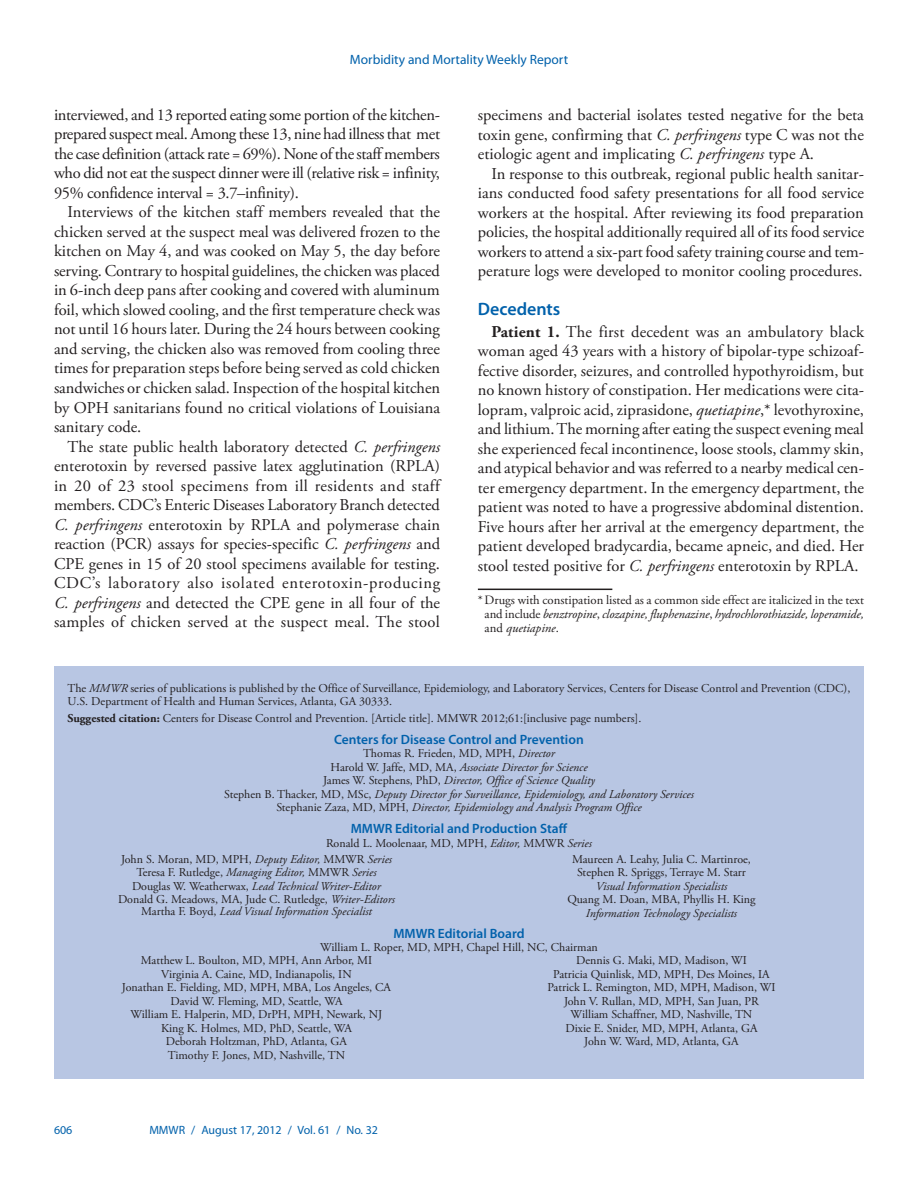
<style>
.page{position:relative;width:918px;height:1188px;background:#fff}
.page>*{position:absolute;margin:0;border:0;box-sizing:border-box;transform-origin:0 0}
.headline2{font:600 18px "Myriad Pro";color:#0161ab}
.body_copy{font:16.5px/19.5px "Adobe Garamond Pro";color:#231f20;text-align:justify}
.t1{font:600 13.5px "Myriad Pro";color:#0161ab}
.t2{font:13.5px "Myriad Pro";color:#0161ab}
.footnote_w_rule_text{font:12.75px/14.2px "Adobe Garamond Pro";color:#231f20;text-align:justify}
.t3{font:12px/13.5px "Adobe Garamond Pro";color:#231f20;text-align:center}
.t4{font:italic 12px/13.5px "Adobe Garamond Pro";color:#231f20;text-align:center}
.footer_left{font:12px "Myriad Pro";color:#0161ab}
.s1{font-style:italic}
.s2{font-weight:700}
.s3{font-style:normal}
</style>
<div class="page">
<div style="left:54px;top:666px;width:810px;height:413px;background:#b8c6e3"></div>
<hr style="left:478px;top:589px;width:134px;height:1px;background:#231f20">
<p class="t2" style="left:350px;top:51px;width:220px">Morbidity and Mortality Weekly Report</p>
<p class="body_copy" style="left:54px;top:106px;width:388px">interviewed, and 13 reported eating some portion of the kitchen&shy;prepared suspect meal. Among these 13, nine had illness that met the case definition (attack rate = 69%). None of the staff members who did not eat the suspect dinner were ill (relative risk = infinity, 95% confidence interval = 3.7–infinity).</p>
<p class="body_copy" style="left:54px;top:203px;width:388px;text-indent:13px">Interviews of the kitchen staff members revealed that the chicken served at the suspect meal was delivered frozen to the kitchen on May 4, and was cooked on May 5, the day before serving. Contrary to hospital guidelines, the chicken was placed in 6-inch deep pans after cooking and covered with aluminum foil, which slowed cooling, and the first temperature check was not until 16 hours later. During the 24 hours between cooking and serving, the chicken also was removed from cooling three times for preparation steps before being served as cold chicken sandwiches or chicken salad. Inspection of the hospital kitchen by OPH sanitarians found no critical violations of Louisiana sanitary code.</p>
<p class="body_copy" style="left:54px;top:437px;width:388px;text-indent:13px">The state public health laboratory detected <span class="s1">C. perfringens </span>enterotoxin by reversed passive latex agglutination (RPLA) in 20 of 23 stool specimens from ill residents and staff members. CDC’s Enteric Diseases Laboratory Branch detected <span class="s1">C. perfringens</span> enterotoxin by RPLA and polymerase chain reaction (PCR) assays for species-specific <span class="s1">C. perfringens</span> and CPE genes in 15 of 20 stool specimens available for testing.<br>CDC’s laboratory also isolated enterotoxin-producing <span class="s1">C. perfringens</span> and detected the CPE gene in all four of the samples of chicken served at the suspect meal. The stool</p>
<p class="body_copy" style="left:478px;top:106px;width:388px">specimens and bacterial isolates tested negative for the beta toxin gene, confirming that <span class="s1">C. perfringens</span> type C was not the etiologic agent and implicating <span class="s1">C. perfringens</span> type A.</p>
<p class="body_copy" style="left:478px;top:164px;width:388px;text-indent:13px">In response to this outbreak, regional public health sanitar&shy;ians conducted food safety presentations for all food service workers at the hospital. After reviewing its food preparation policies, the hospital additionally required all of its food service workers to attend a six-part food safety training course and tem&shy;perature logs were developed to monitor cooling procedures.</p>
<p class="headline2" style="left:478px;top:297px;width:84px">Decedents</p>
<p class="body_copy" style="left:478px;top:322px;width:388px;text-indent:13px"><span class="s2">Patient 1.</span> The first decedent was an ambulatory black woman aged 43 years with a history of bipolar-type schizoaf&shy;fective disorder, seizures, and controlled hypothyroidism, but no known history of constipation. Her medications were cita&shy;lopram, valproic acid, ziprasidone, <span class="s1">quetiapine</span>,* levothyroxine, and lithium. The morning after eating the suspect evening meal she experienced fecal incontinence, loose stools, clammy skin, and atypical behavior and was referred to a nearby medical cen&shy;ter emergency department. In the emergency department, the patient was noted to have a progressive abdominal distention.<br>Five hours after her arrival at the emergency department, the patient developed bradycardia, became apneic, and died. Her stool tested positive for <span class="s1">C. perfringens</span> enterotoxin by RPLA.</p>
<p class="footnote_w_rule_text" style="left:485px;top:593px;width:381px;text-indent:-7px">*Drugs with constipation listed as a common side effect are italicized in the text and include <span class="s1">benztropine</span>, <span class="s1">clozapine, fluphenazine</span>, <span class="s1">hydrochlorothiazide, loperamide, </span>and <span class="s1">quetiapine</span>.</p>
<p class="t3" style="left:68px;top:682px;width:784px;text-align:left">The <span class="s1">MMWR</span> series of publications is published by the Office of Surveillance, Epidemiology, and Laboratory Services, Centers for Disease Control and Prevention (CDC),<br>U.S. Department of Health and Human Services, Atlanta, GA 30333.</p>
<p class="t3" style="left:68px;top:712px;width:575px"><span class="s2">Suggested citation:</span> Centers for Disease Control and Prevention. [Article title]. MMWR 2012;61:[inclusive page numbers].</p>
<p class="t1" style="left:334px;top:731px;width:251px">Centers for Disease Control and Prevention</p>
<p class="t4" style="left:224px;top:747px;width:471px"><span class="s3">Thomas R. Frieden, MD, MPH,</span> Director<br><span class="s3">Harold W. Jaffe, MD, MA,</span> Associate Director for Science<br><span class="s3">James W. Stephens, PhD,</span> Director, Office of Science Quality<br><span class="s3">Stephen B. Thacker, MD, MSc,</span> Deputy Director for Surveillance, Epidemiology, and Laboratory Services <span class="s3">Stephanie Zaza, MD, MPH,</span> Director, Epidemiology and Analysis Program Office</p>
<p class="t1" style="left:351px;top:820px;width:218px">MMWR Editorial and Production Staff</p>
<p class="t3" style="left:121px;top:835px;width:472px;line-height:15.9px;text-align:left;text-indent:205px">Ronald L. Moolenaar, MD, MPH, <span class="s1">Editor,</span> MMWR <span class="s1">Series<br></span>John S. Moran, MD, MPH, <span class="s1">Deputy Editor,</span> MMWR <span class="s1">Series</span></p>
<p class="t3" style="left:118px;top:866px;width:278px">Teresa F. Rutledge, <span class="s1">Managing Editor,</span> MMWR <span class="s1">Series<br></span>Douglas W. Weatherwax, <span class="s1">Lead Technical Writer-Editor<br></span>Donald G. Meadows, MA, Jude C. Rutledge, <span class="s1">Writer-Editors</span></p>
<p class="t4" style="left:141px;top:905px;width:232px"><span class="s3">Martha F. Boyd,</span> Lead Visual Information Specialist</p>
<p class="t3" style="left:572px;top:852px;width:180px">Maureen A. Leahy, Julia C. Martinroe,<br>Stephen R. Spriggs, Terraye M. Starr</p>
<p class="t4" style="left:596px;top:879px;width:133px">Visual Information Specialists</p>
<p class="t3" style="left:567px;top:893px;width:190px">Quang M. Doan, MBA, Phyllis H. King</p>
<p class="t4" style="left:586px;top:906px;width:153px">Information Technology Specialists</p>
<p class="t1" style="left:393px;top:925px;width:133px">MMWR Editorial Board</p>
<p class="t3" style="left:320px;top:941px;width:279px">William L. Roper, MD, MPH, Chapel Hill, NC, Chairman</p>
<p class="t3" style="left:141px;top:954px;width:233px">Matthew L. Boulton, MD, MPH, Ann Arbor, MI</p>
<p class="t3" style="left:161px;top:968px;width:192px">Virginia A. Caine, MD, Indianapolis, IN</p>
<p class="t3" style="left:122px;top:981px;width:271px">Jonathan E. Fielding, MD, MPH, MBA, Los Angeles, CA</p>
<p class="t3" style="left:170px;top:995px;width:174px">David W. Fleming, MD, Seattle, WA</p>
<p class="t3" style="left:131px;top:1008px;width:253px">William E. Halperin, MD, DrPH, MPH, Newark, NJ</p>
<p class="t3" style="left:161px;top:1022px;width:192px">King K. Holmes, MD, PhD, Seattle, WA</p>
<p class="t3" style="left:166px;top:1035px;width:183px">Deborah Holtzman, PhD, Atlanta, GA</p>
<p class="t3" style="left:168px;top:1049px;width:179px">Timothy F. Jones, MD, Nashville, TN</p>
<p class="t3" style="left:548px;top:954px;width:229px">Dennis G. Maki, MD, Madison, WI<br>Patricia Quinlisk, MD, MPH, Des Moines, IA Patrick L. Remington, MD, MPH, Madison, WI John V. Rullan, MD, MPH, San Juan, PR William Schaffner, MD, Nashville, TN<br>Dixie E. Snider, MD, MPH, Atlanta, GA<br>John W. Ward, MD, Atlanta, GA</p>
<p class="footer_left" style="left:54px;top:1123px;width:20px">606</p>
<p class="footer_left" style="left:149px;top:1123px;width:230px">MMWR / August 17, 2012 / Vol. 61 / No. 32</p>
</div>
